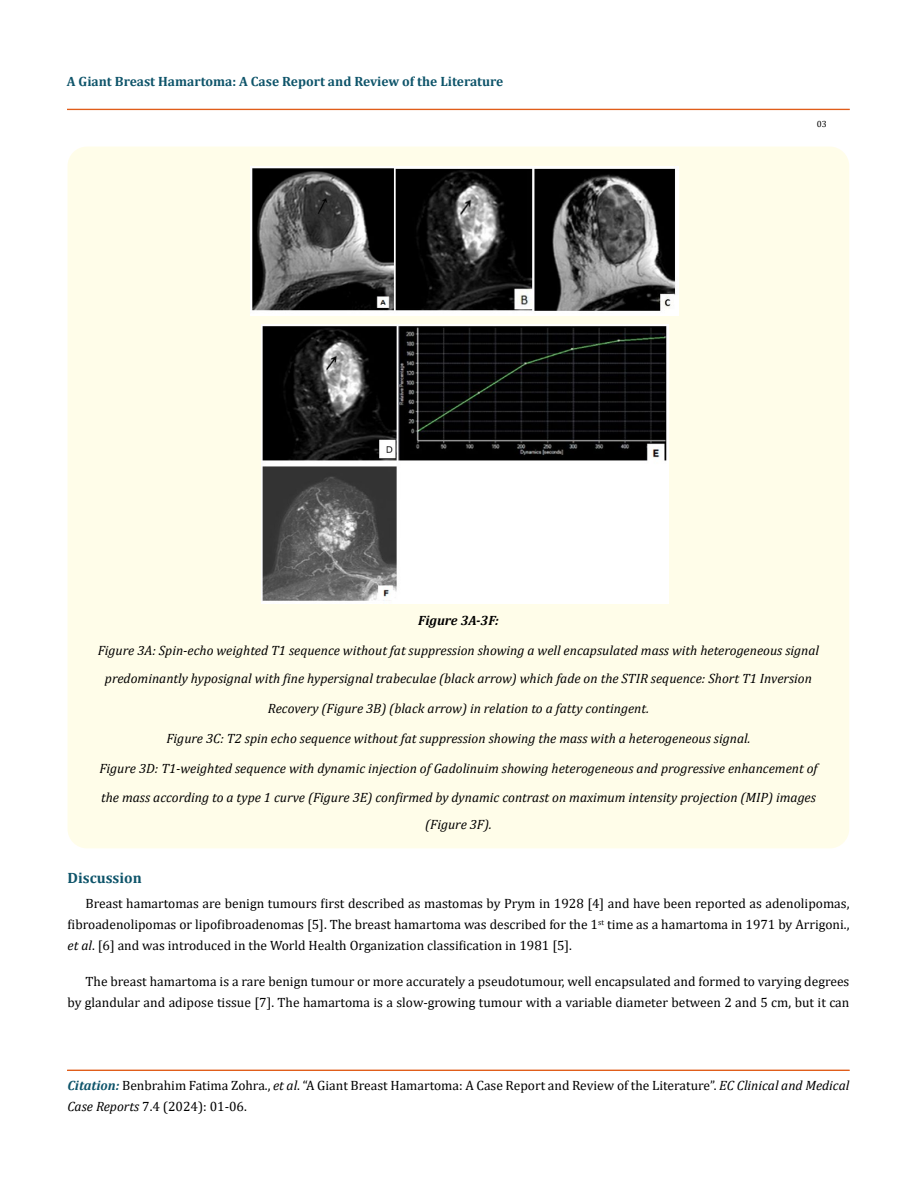
<style>
.page{position:relative;width:917px;height:1188px;background:#fff}
.page>*{position:absolute;margin:0;border:0;box-sizing:border-box;transform-origin:0 0}
.t1{font:700 15px "Cambria";color:#0e546a}
.t2{font:13.5px/21px "Cambria";color:#000}
.t3{font:italic 13.5px/28.5px "Cambria";color:#000;text-align:center}
.t4{font:700 13.5px "Cambria";color:#0e546a}
.t5{font:italic 700 13.5px "Cambria";color:#000}
.t6{font:9px "Cambria";color:#000}
.s1{font-style:italic}
.s2{font-weight:700;font-style:italic;color:#0e546a}
</style>
<div class="page">
<div style="left:67px;top:109px;width:782px;height:1px;border:1px solid #e05d1a"></div>
<div style="left:67px;top:1070px;width:782px;height:1px;border:1px solid #e05d1a"></div>
<div style="left:67px;top:147px;width:782px;height:701px;background:#fffde9;border-radius:19px"></div>
<img style="left:251px;top:166px;width:427px;height:149px">
<img style="left:261px;top:325px;width:407px;height:278px">
<p class="t4" style="left:67px;top:72px;width:438px">A Giant Breast Hamartoma: A Case Report and Review of the Literature</p>
<p class="t6" style="left:816px;top:118px;width:11px">03</p>
<p class="t5" style="left:418px;top:611px;width:82px">Figure 3A-3F:</p>
<p class="t3" style="left:98px;top:635px;width:723px">Figure 3A: Spin-echo weighted T1 sequence without fat suppression showing a well encapsulated mass with heterogeneous signal predominantly hyposignal with fine hypersignal trabeculae (black arrow) which fade on the STIR sequence: Short T1 Inversion</p>
<p class="t3" style="left:268px;top:694px;width:382px">Recovery (Figure 3B) (black arrow) in relation to a fatty contingent.</p>
<p class="t3" style="left:166px;top:724px;width:585px">Figure 3C: T2 spin echo sequence without fat suppression showing the mass with a heterogeneous signal.</p>
<p class="t3" style="left:99px;top:754px;width:719px;text-align:left">Figure 3D: T1-weighted sequence with dynamic injection of Gadolinuim showing heterogeneous and progressive enhancement of the mass according to a type 1 curve (Figure 3E) confirmed by dynamic contrast on maximum intensity projection (MIP) images</p>
<p class="t3" style="left:425px;top:809px;width:68px">(Figure 3F).</p>
<p class="t1" style="left:68px;top:867px;width:76px">Discussion</p>
<p class="t2" style="left:67px;top:893px;width:783px;text-align:justify;text-indent:18px">Breast hamartomas are benign tumours first described as mastomas by Prym in 1928 [4] and have been reported as adenolipomas, fibroadenolipomas or lipofibroadenomas [5]. The breast hamartoma was described for the 1<sup>st</sup> time as a hamartoma in 1971 by Arrigoni., <span class="s1">et al</span>. [6] and was introduced in the World Health Organization classification in 1981 [5].</p>
<p class="t2" style="left:67px;top:971px;width:783px;text-align:right">The breast hamartoma is a rare benign tumour or more accurately a pseudotumour, well encapsulated and formed to varying degrees<br>by glandular and adipose tissue [7]. The hamartoma is a slow-growing tumour with a variable diameter between 2 and 5 cm, but it can</p>
<p class="t2" style="left:68px;top:1075px;width:783px"><span class="s2">Citation:</span> Benbrahim Fatima Zohra., <span class="s1">et al</span>. “A Giant Breast Hamartoma: A Case Report and Review of the Literature”. <span class="s1">EC Clinical and Medical<br>Case Reports</span> 7.4 (2024): 01-06.</p>
</div>
